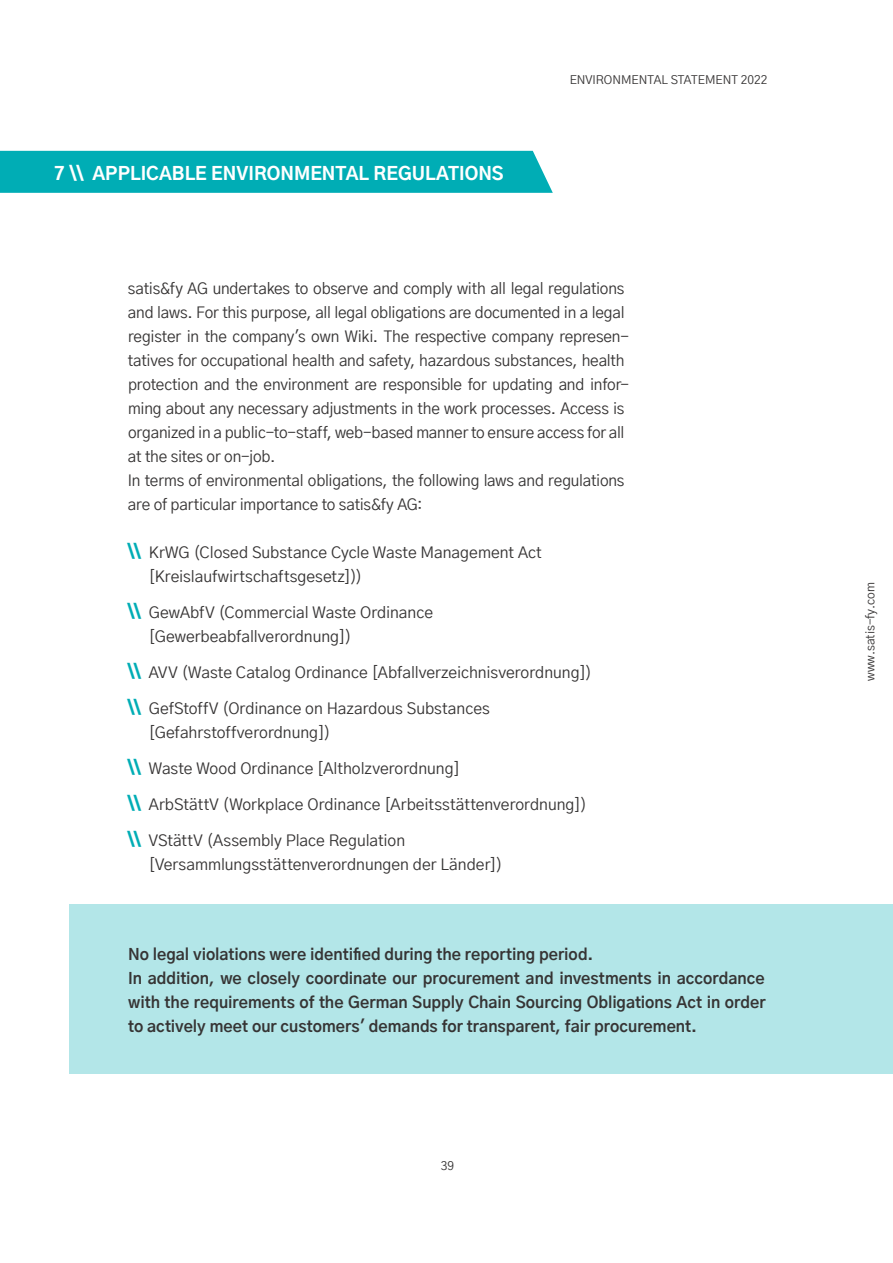
<style>
.page{position:relative;width:893px;height:1263px;background:#fff}
.page>*{position:absolute;margin:0;border:0;box-sizing:border-box;transform-origin:0 0}
.t1{font:800 18px "Gothic A1";color:#fff}
.t2{font:15.75px/24px "Gothic A1";letter-spacing:-.005em;color:#363434}
.t3{font:700 15.75px/24px "Gothic A1";color:#363434}
.t4{font:12px "Gothic A1";color:#363434}
.s1{font-weight:800;font-size:18px;color:#00adb5}
</style>
<div class="page">
<div style="left:69px;top:904px;width:824px;height:170px;background:#b3e6e8"></div>
<div style="left:0;top:151px;width:553px;height:42px;background:#00adb5"></div>
<p class="t1" style="left:54px;top:159px;width:451px">7 \\ APPLICABLE ENVIRONMENTAL REGULATIONS</p>
<p class="t4" style="left:570px;top:71px;width:199px">ENVIRONMENTAL STATEMENT 2022</p>
<p class="t2" style="left:128px;top:276px;width:503px">satis&amp;fy AG undertakes to observe and comply with all legal regulations and laws. For this purpose, all legal obligations are documented in a legal register in the company's own Wiki. The respective company represen&shy;tatives for occupational health and safety, hazardous substances, health protection and the environment are responsible for updating and infor&shy;ming about any necessary adjustments in the work processes. Access is organized in a public-to-staff, web-based manner to ensure access for all at the sites or on-job.<br>In terms of environmental obligations, the following laws and regulations are of particular importance to satis&amp;fy AG:</p>
<p class="t2" style="left:149px;top:540px;width:394px;text-indent:-21px"><span class="s1">\\</span> KrWG (Closed Substance Cycle Waste Management Act [Kreislaufwirtschaftsgesetz]))</p>
<p class="t2" style="left:149px;top:600px;width:286px;text-indent:-21px"><span class="s1">\\</span> GewAbfV (Commercial Waste Ordinance [Gewerbeabfallverordnung])</p>
<p class="t2" style="left:128px;top:660px;width:466px"><span class="s1">\\</span> AVV (Waste Catalog Ordinance [Abfallverzeichnisverordnung])</p>
<p class="t2" style="left:149px;top:696px;width:342px;text-indent:-21px"><span class="s1">\\</span> GefStoffV (Ordinance on Hazardous Substances [Gefahrstoffverordnung])</p>
<p class="t2" style="left:128px;top:756px;width:334px"><span class="s1">\\</span> Waste Wood Ordinance [Altholzverordnung]</p>
<p class="t2" style="left:128px;top:792px;width:461px"><span class="s1">\\</span> ArbStättV (Workplace Ordinance [Arbeitsstättenverordnung])</p>
<p class="t2" style="left:149px;top:828px;width:355px;text-indent:-21px"><span class="s1">\\</span> VStättV (Assembly Place Regulation [Versammlungsstättenverordnungen der Länder])</p>
<p class="t3" style="left:128px;top:942px;width:639px">No legal violations were identified during the reporting period.<br>In addition, we closely coordinate our procurement and investments in accordance with the requirements of the German Supply Chain Sourcing Obligations Act in order to actively meet our customers' demands for transparent, fair procurement.</p>
<p class="t4" style="left:441px;top:1157px;width:15px">39</p>
<p class="t4" style="left:861px;top:681px;width:100px;rotate:-90deg">www.satis-fy.com</p>
</div>
